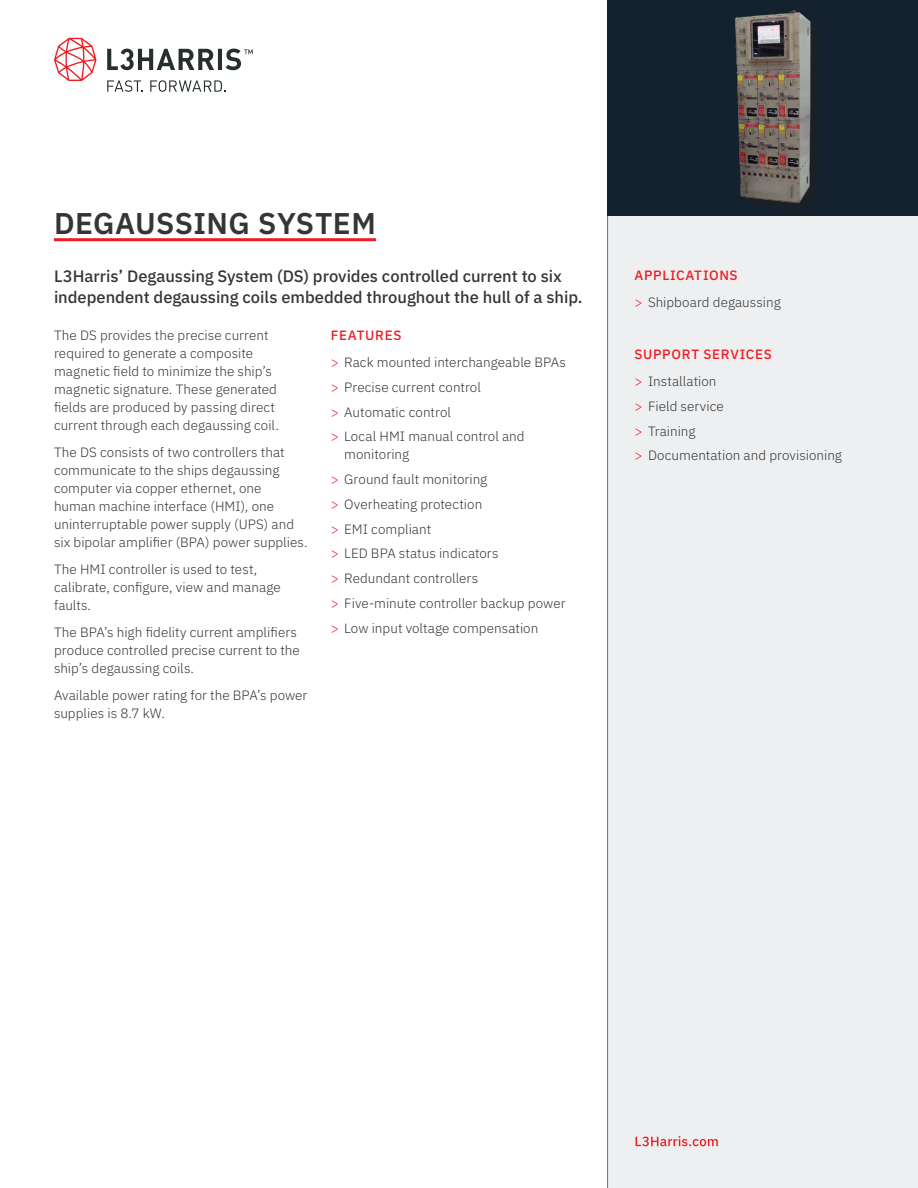
<style>
.page{position:relative;width:918px;height:1188px;background:#fff}
.page>*{position:absolute;margin:0;border:0;box-sizing:border-box;transform-origin:0 0}
.t1{font:600 30px "IBM Plex Sans";letter-spacing:.015em;color:#363536}
.t2{font:500 16.5px/21px "IBM Plex Sans";color:#363536}
.t3{font:300 13.5px/18px "IBM Plex Sans";letter-spacing:.005em;color:#363536}
.t4{font:500 13.5px/27px "IBM Plex Sans";letter-spacing:.05em;color:#ee1d23}
.s1{font-weight:500;color:#ee1d23}
.s2{color:#ee1d23}
.s3{font-weight:300}
.s4{font-weight:300;color:#363536}
</style>
<div class="page">
<div style="left:608px;top:0;width:310px;height:1188px;background:#edeff0"></div>
<hr style="left:607px;top:0;width:1px;height:1188px;background:#737473">
<hr style="left:54px;top:238px;width:322px;height:3px;background:#ee1d23">
<svg style="left:636px;top:1136px;width:82px;height:10px"></svg>
<div style="left:608px;top:0;width:310px;height:216px;background:#13222e"></div>
<img style="left:736px;top:11px;width:75px;height:192px">
<svg style="left:54px;top:38px;width:43px;height:43px"></svg>
<svg style="left:107px;top:80px;width:36px;height:12px"></svg>
<svg style="left:150px;top:80px;width:75px;height:12px"></svg>
<svg style="left:107px;top:49px;width:146px;height:21px"></svg>
<h1 class="t1" style="left:54px;top:199px;width:323px">DEGAUSSING SYSTEM</h1>
<p class="t2" style="left:54px;top:264px;width:530px">L3Harris’ Degaussing System (DS) provides controlled current to six independent degaussing coils embedded throughout the hull of a ship.</p>
<p class="t3" style="left:54px;top:325px;width:226px">The DS provides the precise current required to generate a composite magnetic field to minimize the ship’s magnetic signature. These generated fields are produced by passing direct current through each degaussing coil.</p>
<p class="t3" style="left:54px;top:442px;width:255px">The DS consists of two controllers that communicate to the ships degaussing computer via copper ethernet, one<br>human machine interface (HMI), one uninterruptable power supply (UPS) and six bipolar amplifier (BPA) power supplies.</p>
<p class="t3" style="left:54px;top:559px;width:228px">The HMI controller is used to test, calibrate, configure, view and manage faults.</p>
<p class="t3" style="left:54px;top:622px;width:247px">The BPA’s high fidelity current amplifiers produce controlled precise current to the ship’s degaussing coils.</p>
<p class="t3" style="left:54px;top:685px;width:255px">Available power rating for the BPA’s power supplies is 8.7 kW.</p>
<p class="t3" style="left:331px;top:321px;width:237px;line-height:27px"><span class="s1">FEATURES<br></span><span class="s2">&gt;</span> Rack mounted interchangeable BPAs</p>
<p class="t3" style="left:331px;top:374px;width:195px;line-height:24.8px"><span class="s2">&gt;</span> Precise current control<br><span class="s2">&gt;</span> Automatic control<br><span class="s2">&gt;</span> Local HMI manual control and</p>
<p class="t3" style="left:331px;top:441px;width:236px;line-height:24.8px;text-indent:14px">monitoring<br><span class="s2">&gt;</span> Ground fault monitoring<br><span class="s2">&gt;</span> Overheating protection<br><span class="s2">&gt;</span> EMI compliant<br><span class="s2">&gt;</span> LED BPA status indicators<br><span class="s2">&gt;</span> Redundant controllers<br><span class="s2">&gt;</span> Five-minute controller backup power <span class="s2">&gt;</span> Low input voltage compensation</p>
<p class="t3" style="left:634px;top:261px;width:148px;line-height:27px"><span class="s1">APPLICATIONS<br></span><span class="s2">&gt;</span> Shipboard degaussing</p>
<p class="t4" style="left:634px;top:340px;width:139px">SUPPORT SERVICES <span class="s3">&gt;</span> <span class="s4">Installation</span></p>
<p class="t3" style="left:634px;top:393px;width:209px;line-height:24.8px"><span class="s2">&gt;</span> Field service<br><span class="s2">&gt;</span> Training<br><span class="s2">&gt;</span> Documentation and provisioning</p>
</div>
